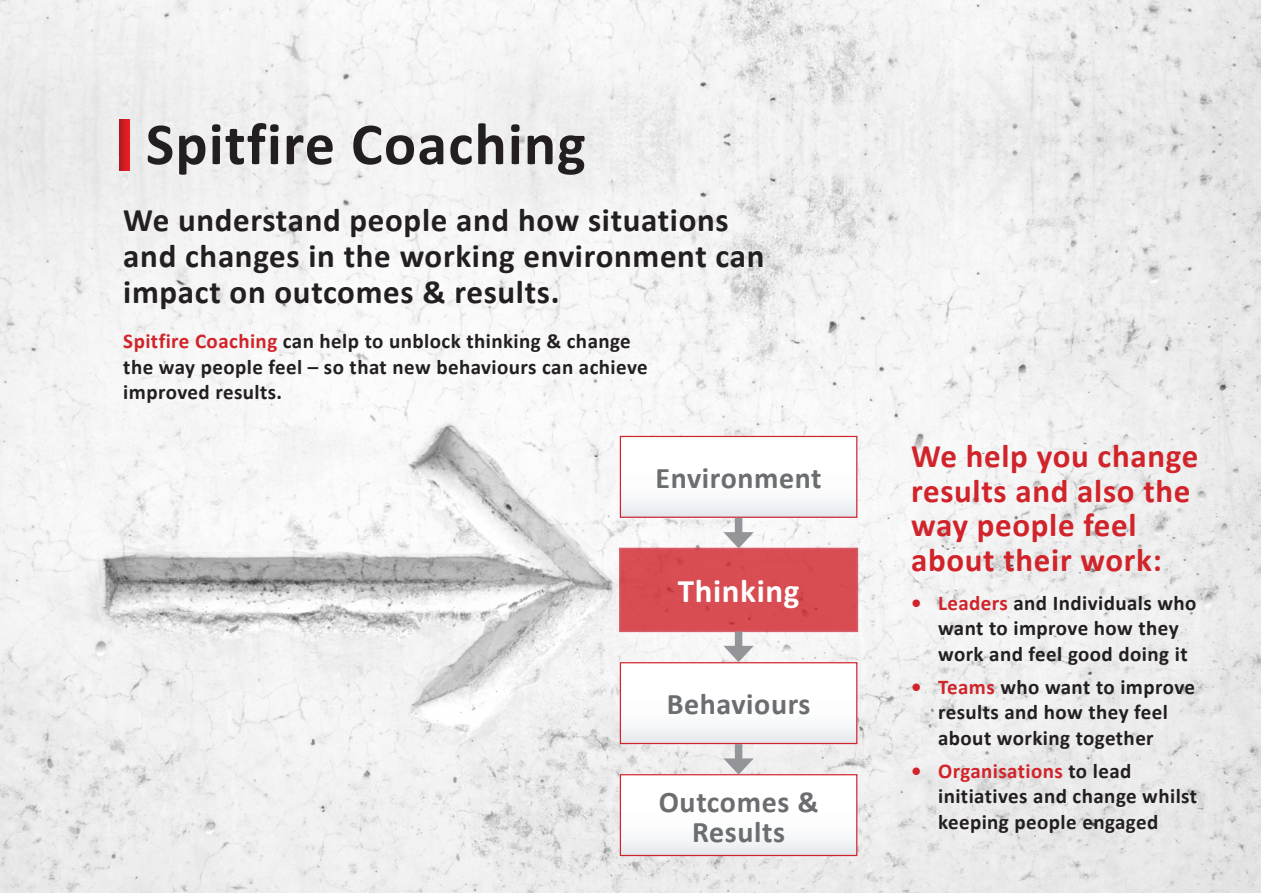
<style>
.page{position:relative;width:1263px;height:893px;background:#fff}
.page>*{position:absolute;margin:0;border:0;box-sizing:border-box;transform-origin:0 0}
.t1{font:700 60px "Calibri";letter-spacing:.02em;color:#231f20}
.t2{font:700 33px/36px "Calibri";letter-spacing:.02em;color:#231f20}
.t3{font:700 33px/34.5px "Calibri";letter-spacing:.02em;color:#d1232a}
.t4{font:700 33px "Calibri";letter-spacing:.02em;color:#fff}
.t5{font:700 30px/30px "Calibri";letter-spacing:.02em;color:#6c6d70;text-align:center}
.t6{font:700 21px/25.5px "Calibri";letter-spacing:.02em;color:#231f20}
.s1{color:#d1232a}
</style>
<div class="page">
<img style="left:0;top:0;width:1260px;height:893px">
<div style="left:620px;top:436px;width:237px;height:81px;background:linear-gradient(to bottom,#fff,#f0f1f4)"></div>
<div style="left:620px;top:436px;width:237px;height:82px;border:1px solid #d1232a"></div>
<div style="left:620px;top:663px;width:237px;height:80px;background:linear-gradient(to bottom,#fff,#f0f1f4)"></div>
<div style="left:620px;top:662px;width:237px;height:82px;border:1px solid #d1232a"></div>
<div style="left:620px;top:775px;width:237px;height:80px;background:linear-gradient(to bottom,#fff,#f0f1f4)"></div>
<div style="left:620px;top:774px;width:237px;height:82px;border:1px solid #d1232a"></div>
<div style="left:619px;top:548px;width:239px;height:84px;background:#d84d53;border:2px solid #ce374a"></div>
<div style="left:735px;top:518px;width:7px;height:20px;background:#939598"></div>
<svg style="left:723px;top:532px;width:31px;height:16px"></svg>
<div style="left:735px;top:631px;width:7px;height:21px;background:#939598"></div>
<svg style="left:723px;top:646px;width:31px;height:16px"></svg>
<div style="left:735px;top:744px;width:7px;height:21px;background:#939598"></div>
<svg style="left:723px;top:758px;width:31px;height:17px"></svg>
<svg style="left:119px;top:119px;width:11px;height:51px"></svg>
<p class="t1" style="left:146px;top:106px;width:441px">Spitfire Coaching</p>
<p class="t2" style="left:123px;top:202px;width:643px">We understand people and how situations and changes in the working environment can impact on outcomes &amp; results.</p>
<p class="t6" style="left:123px;top:329px;width:526px"><span class="s1">Spitfire Coaching</span> can help to unblock thinking &amp; change the way people feel – so that new behaviours can achieve improved results.</p>
<p class="t5" style="left:655px;top:463px;width:168px">Environment</p>
<p class="t4" style="left:678px;top:570px;width:123px">Thinking</p>
<p class="t5" style="left:667px;top:689px;width:145px">Behaviours</p>
<p class="t5" style="left:659px;top:787px;width:161px">Outcomes &amp;<br>Results</p>
<p class="t3" style="left:911px;top:439px;width:289px">We help you change results and also the way people feel about their work:</p>
<p class="t6" style="left:938px;top:590px;width:260px;text-indent:-27px"><span class="s1">• Leaders</span> and Individuals who want to improve how they work and feel good doing it</p>
<p class="t6" style="left:938px;top:674px;width:259px;text-indent:-27px"><span class="s1">• Teams</span> who want to improve results and how they feel about working together</p>
<p class="t6" style="left:938px;top:758px;width:260px;text-indent:-27px"><span class="s1">• Organisations</span> to lead initiatives and change whilst keeping people engaged</p>
</div>
